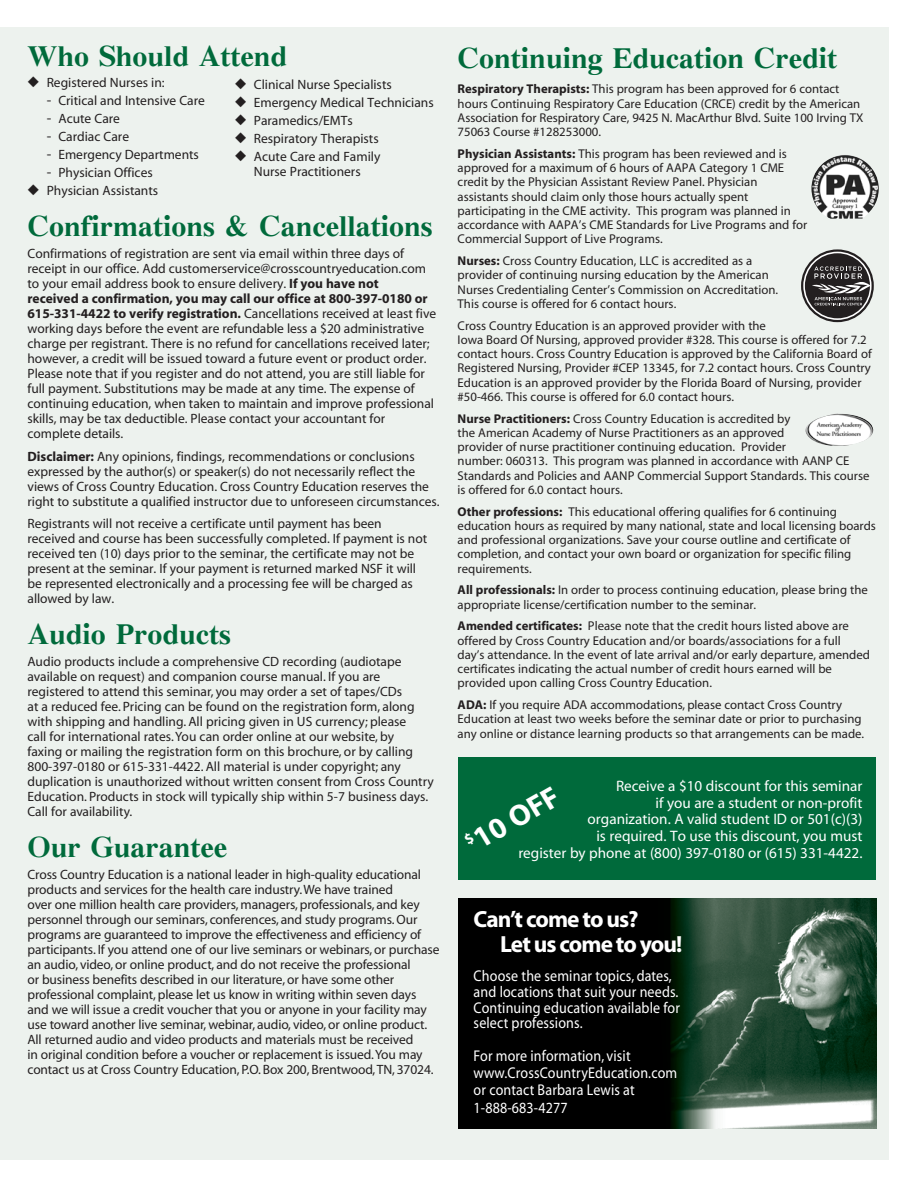
<style>
.page{position:relative;width:918px;height:1188px;background:#fff}
.page>*{position:absolute;margin:0;border:0;box-sizing:border-box;transform-origin:0 0}
.t1{font:700 30.3px "Myriad";color:#fff}
.t2{font:700 30px "Pc Tennessee";color:#006a3b}
.t3{font:700 23.4px/25px "Myriad";letter-spacing:-.04em;color:#fff}
.t4{font:15.6px/15.6px "Myriad";letter-spacing:.01em;color:#fff;scale:.9 1}
.t5{font:15.15px/16.6px "Myriad";color:#fff;text-align:right}
.t6{font:13.5px/15px "Myriad";letter-spacing:-.005em;color:#231f20}
.t7{font:12.75px/14.2px "Myriad";color:#231f20}
.s1{font-size:15px}
.s2{font-weight:700}
</style>
<div class="page">
<div style="left:0;top:27px;width:889px;height:1133px;background:#edf2ee"></div>
<img style="left:805px;top:414px;width:68px;height:32px">
<svg style="left:801px;top:249px;width:73px;height:73px"></svg>
<img style="left:674px;top:899px;width:203px;height:230px">
<div style="left:459px;top:899px;width:215px;height:230px;background:#000"></div>
<div style="left:459px;top:758px;width:417px;height:122px;background:#006a3b"></div>
<img style="left:811px;top:155px;width:68px;height:64px">
<h2 class="t2" style="left:28px;top:38px;width:261px">Who Should Attend</h2>
<p class="t6" style="left:28px;top:76px;width:139px">◆ Registered Nurses in:</p>
<p class="t6" style="left:47px;top:94px;width:160px"><span class="s1">-</span> Critical and Intensive Care</p>
<p class="t6" style="left:47px;top:112px;width:75px"><span class="s1">-</span> Acute Care</p>
<p class="t6" style="left:47px;top:130px;width:84px"><span class="s1">-</span> Cardiac Care</p>
<p class="t6" style="left:47px;top:148px;width:154px"><span class="s1">-</span> Emergency Departments</p>
<p class="t6" style="left:47px;top:166px;width:108px"><span class="s1">-</span> Physician Offices</p>
<p class="t6" style="left:28px;top:184px;width:132px">◆ Physician Assistants</p>
<h2 class="t2" style="left:28px;top:208px;width:407px">Confirmations &amp; Cancellations</h2>
<p class="t6" style="left:28px;top:247px;width:410px">Confirmations of registration are sent via email within three days of receipt in our office. Add customerservice@crosscountryeducation.com to your email address book to ensure delivery. <span class="s2">If you have not<br>received a confirmation, you may call our office at 800-397-0180 or 615-331-4422 to verify registration.</span> Cancellations received at least five working days before the event are refundable less a $20 administrative charge per registrant. There is no refund for cancellations received later; however, a credit will be issued toward a future event or product order.<br>Please note that if you register and do not attend, you are still liable for full payment. Substitutions may be made at any time. The expense of continuing education, when taken to maintain and improve professional skills, may be tax deductible. Please contact your accountant for complete details.</p>
<p class="t6" style="left:28px;top:449px;width:414px"><span class="s2">Disclaimer:</span> Any opinions, findings, recommendations or conclusions expressed by the author(s) or speaker(s) do not necessarily reflect the views of Cross Country Education. Cross Country Education reserves the right to substitute a qualified instructor due to unforeseen circumstances.</p>
<p class="t6" style="left:28px;top:517px;width:401px">Registrants will not receive a certificate until payment has been received and course has been successfully completed. If payment is not received ten (10) days prior to the seminar, the certificate may not be present at the seminar. If your payment is returned marked NSF it will be represented electronically and a processing fee will be charged as allowed by law.</p>
<h2 class="t2" style="left:28px;top:616px;width:205px">Audio Products</h2>
<p class="t6" style="left:28px;top:655px;width:408px">Audio products include a comprehensive CD recording (audiotape available on request) and companion course manual. If you are registered to attend this seminar, you may order a set of tapes/CDs<br>at a reduced fee. Pricing can be found on the registration form, along with shipping and handling. All pricing given in US currency; please<br>call for international rates. You can order online at our website, by<br>faxing or mailing the registration form on this brochure, or by calling 800-397-0180 or 615-331-4422. All material is under copyright; any duplication is unauthorized without written consent from Cross Country Education. Products in stock will typically ship within 5-7 business days.<br>Call for availability.</p>
<h2 class="t2" style="left:28px;top:829px;width:201px">Our Guarantee</h2>
<p class="t6" style="left:28px;top:868px;width:413px">Cross Country Education is a national leader in high-quality educational products and services for the health care industry. We have trained<br>over one million health care providers, managers, professionals, and key personnel through our seminars, conferences, and study programs. Our programs are guaranteed to improve the effectiveness and efficiency of participants. If you attend one of our live seminars or webinars, or purchase an audio, video, or online product, and do not receive the professional<br>or business benefits described in our literature, or have some other professional complaint, please let us know in writing within seven days and we will issue a credit voucher that you or anyone in your facility may use toward another live seminar, webinar, audio, video, or online product.<br>All returned audio and video products and materials must be received<br>in original condition before a voucher or replacement is issued. You may contact us at Cross Country Education, P.O. Box 200, Brentwood, TN, 37024.</p>
<p class="t6" style="left:235px;top:77px;width:159px">◆ Clinical Nurse Specialists</p>
<p class="t6" style="left:235px;top:95px;width:201px">◆ Emergency Medical Technicians</p>
<p class="t6" style="left:235px;top:113px;width:120px">◆ Paramedics/EMTs</p>
<p class="t6" style="left:235px;top:131px;width:145px">◆ Respiratory Therapists</p>
<p class="t6" style="left:235px;top:149px;width:147px;text-align:center">◆ Acute Care and Family<br>Nurse Practitioners</p>
<h2 class="t2" style="left:458px;top:40px;width:381px">Continuing Education Credit</h2>
<p class="t7" style="left:458px;top:82px;width:407px"><span class="s2">Respiratory Therapists:</span> This program has been approved for 6 contact hours Continuing Respiratory Care Education (CRCE) credit by the American Association for Respiratory Care, 9425 N. MacArthur Blvd. Suite 100 Irving TX 75063 Course #128253000.</p>
<p class="t7" style="left:458px;top:147px;width:351px"><span class="s2">Physician Assistants:</span> This program has been reviewed and is approved for a maximum of 6 hours of AAPA Category 1 CME credit by the Physician Assistant Review Panel. Physician assistants should claim only those hours actually spent participating in the CME activity. This program was planned in accordance with AAPA’s CME Standards for Live Programs and for Commercial Support of Live Programs.</p>
<p class="t7" style="left:458px;top:254px;width:322px"><span class="s2">Nurses:</span> Cross Country Education, LLC is accredited as a provider of continuing nursing education by the American Nurses Credentialing Center’s Commission on Accreditation.<br>This course is offered for 6 contact hours.</p>
<p class="t7" style="left:458px;top:319px;width:416px">Cross Country Education is an approved provider with the<br>Iowa Board Of Nursing, approved provider #328. This course is offered for 7.2 contact hours. Cross Country Education is approved by the California Board of Registered Nursing, Provider #CEP 13345, for 7.2 contact hours. Cross Country Education is an approved provider by the Florida Board of Nursing, provider #50-466. This course is offered for 6.0 contact hours.</p>
<p class="t7" style="left:458px;top:412px;width:413px"><span class="s2">Nurse Practitioners:</span> Cross Country Education is accredited by<br>the American Academy of Nurse Practitioners as an approved<br>provider of nurse practitioner continuing education. Provider<br>number: 060313. This program was planned in accordance with AANP CE Standards and Policies and AANP Commercial Support Standards. This course is offered for 6.0 contact hours.</p>
<p class="t7" style="left:458px;top:505px;width:420px"><span class="s2">Other professions:</span> This educational offering qualifies for 6 continuing education hours as required by many national, state and local licensing boards and professional organizations. Save your course outline and certificate of completion, and contact your own board or organization for specific filing requirements.</p>
<p class="t7" style="left:458px;top:584px;width:412px"><span class="s2">All professionals:</span> In order to process continuing education, please bring the appropriate license/certification number to the seminar.</p>
<p class="t7" style="left:458px;top:620px;width:414px"><span class="s2">Amended certificates:</span> Please note that the credit hours listed above are offered by Cross Country Education and/or boards/associations for a full day’s attendance. In the event of late arrival and/or early departure, amended certificates indicating the actual number of credit hours earned will be provided upon calling Cross Country Education.</p>
<p class="t7" style="left:458px;top:698px;width:408px"><span class="s2">ADA:</span> If you require ADA accommodations, please contact Cross Country<br>Education at least two weeks before the seminar date or prior to purchasing any online or distance learning products so that arrangements can be made.</p>
<p class="t5" style="left:518px;top:778px;width:346px">Receive a $10 discount for this seminar<br>if you are a student or non-profit<br>organization. A valid student ID or 501(c)(3)<br>is required. To use this discount, you must<br>register by phone at (800) 397-0180 or (615) 331-4422.</p>
<h1 class="t1" style="left:461px;top:831px;width:104px;rotate:-30deg"><sup>$</sup>10 OFF</h1>
<h3 class="t3" style="left:500px;top:908px;width:184px;text-indent:-27px">Can’t come to us?<br>Let us come to you!</h3>
<p class="t4" style="left:474px;top:969px;width:231px">Choose the seminar topics, dates, and locations that suit your needs.<br>Continuing education available for select professions.</p>
<p class="t4" style="left:474px;top:1048px;width:228px;line-height:17.1px">For more information, visit www.CrossCountryEducation.com or contact Barbara Lewis at<br>1-888-683-4277</p>
</div>
